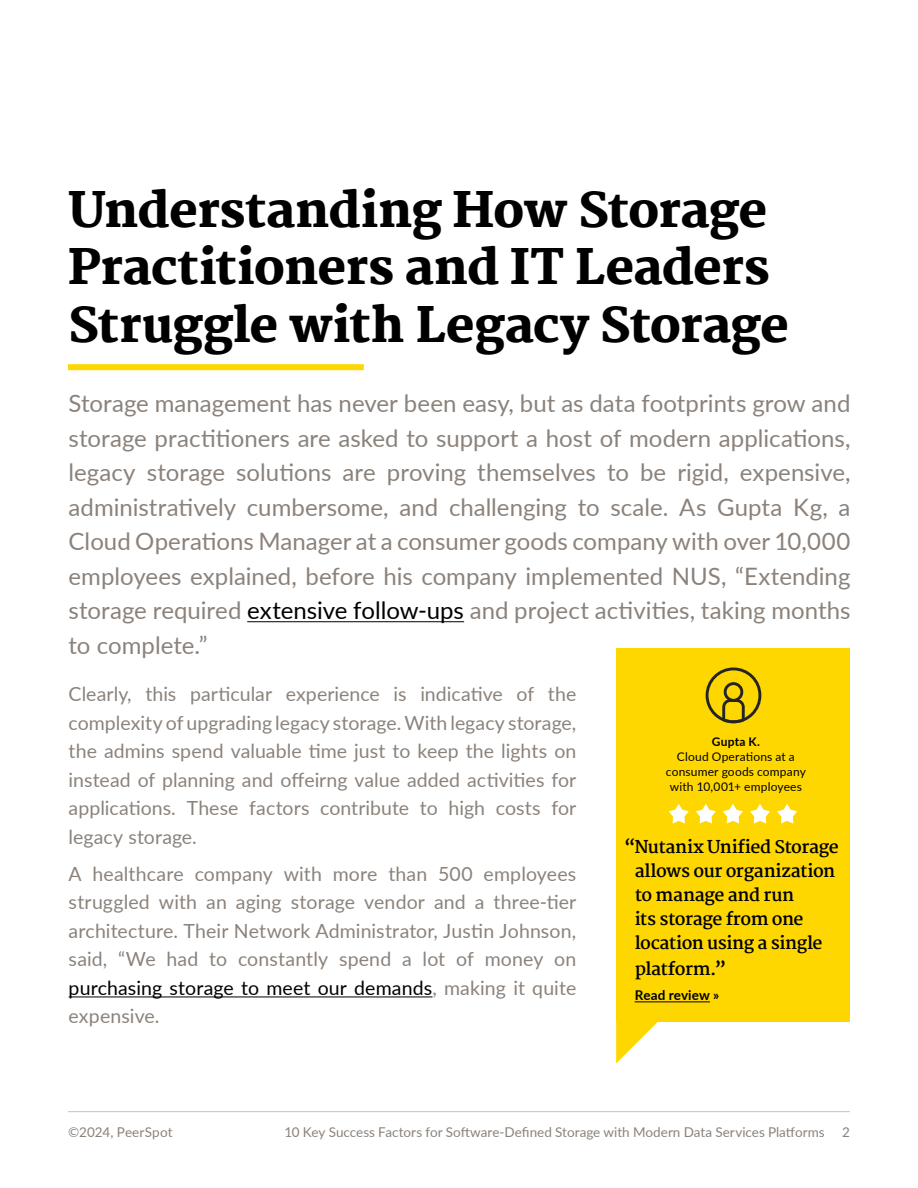
<style>
.page{position:relative;width:918px;height:1188px;background:#fff}
.page>*{position:absolute;margin:0;border:0;box-sizing:border-box;transform-origin:0 0}
.t1{font:800 48px/57.6px "Martel";letter-spacing:-.01em;color:#000}
.t2{font:24px/34.5px "Lato";color:#8b827b;text-align:justify}
.t3{font:19.5px/28.5px "Lato";letter-spacing:.005em;color:#8b827b;text-align:justify}
.t4{font:700 17.4px/24.3px "Martel";letter-spacing:-.02em;color:#000}
.t5{font:13.5px "Lato";color:#8b827b}
.t6{font:700 13.5px "Lato";letter-spacing:.01em;color:#000}
.t7{font:12px/15px "Lato";letter-spacing:.015em;color:#000;text-align:center}
.t8{font:700 12px "Lato";letter-spacing:.02em;color:#000}
.s1{color:#000}
</style>
<div class="page">
<hr style="left:68px;top:1111px;width:782px;height:1px;background:#c5c1bd">
<div style="left:68px;top:364px;width:296px;height:6px;background:#ffd700"></div>
<hr style="left:247px;top:621px;width:217px;height:1px;background:#000">
<hr style="left:69px;top:997px;width:364px;height:1px;background:#000">
<div style="left:616px;top:648px;width:234px;height:374px;background:#ffd700"></div>
<svg style="left:616px;top:1022px;width:42px;height:41px"></svg>
<hr style="left:635px;top:1002px;width:75px;height:1px;background:#000">
<svg style="left:706px;top:668px;width:55px;height:55px"></svg>
<svg style="left:669px;top:804px;width:128px;height:20px"></svg>
<h1 class="t1" style="left:68px;top:181px;width:723px">Understanding How Storage<br>Practitioners and IT Leaders<br>Struggle with Legacy Storage</h1>
<p class="t2" style="left:69px;top:386px;width:783px">Storage management has never been easy, but as data footprints grow and storage practitioners are asked to support a host of modern applications, legacy storage solutions are proving themselves to be rigid, expensive, administratively cumbersome, and challenging to scale. As Gupta Kg, a Cloud Operations Manager at a consumer goods company with over 10,000 employees explained, before his company implemented NUS, “Extending storage required <span class="s1">extensive follow-ups</span> and project activities, taking months to complete.”</p>
<p class="t3" style="left:69px;top:679px;width:509px">Clearly, this particular experience is indicative of the complexity of upgrading legacy storage.With legacy storage, the admins spend valuable time just to keep the lights on instead of planning and offeirng value added activities for applications. These factors contribute to high costs for legacy storage.</p>
<p class="t3" style="left:69px;top:859px;width:509px">A healthcare company with more than 500 employees struggled with an aging storage vendor and a three-tier architecture. Their Network Administrator, Justin Johnson, said, “We had to constantly spend a lot of money on <span class="s1">purchasing storage to meet our demands</span>, making it quite expensive.</p>
<p class="t8" style="left:712px;top:733px;width:50px">Gupta K.</p>
<p class="t7" style="left:666px;top:749px;width:141px">Cloud Operations at a consumer goods company with 10,001+ employees</p>
<p class="t4" style="left:635px;top:835px;width:206px;text-indent:-11px">“Nutanix Unified Storage allows our organization to manage and run<br>its storage from one location using a single platform.”</p>
<p class="t6" style="left:635px;top:985px;width:86px">Read review »</p>
<p class="t5" style="left:68px;top:1122px;width:106px">©2024, PeerSpot</p>
<p class="t5" style="left:285px;top:1122px;width:542px">10 Key Success Factors for Software-Defined Storage with Modern Data Services Platforms</p>
<p class="t5" style="left:842px;top:1122px;width:9px">2</p>
</div>
